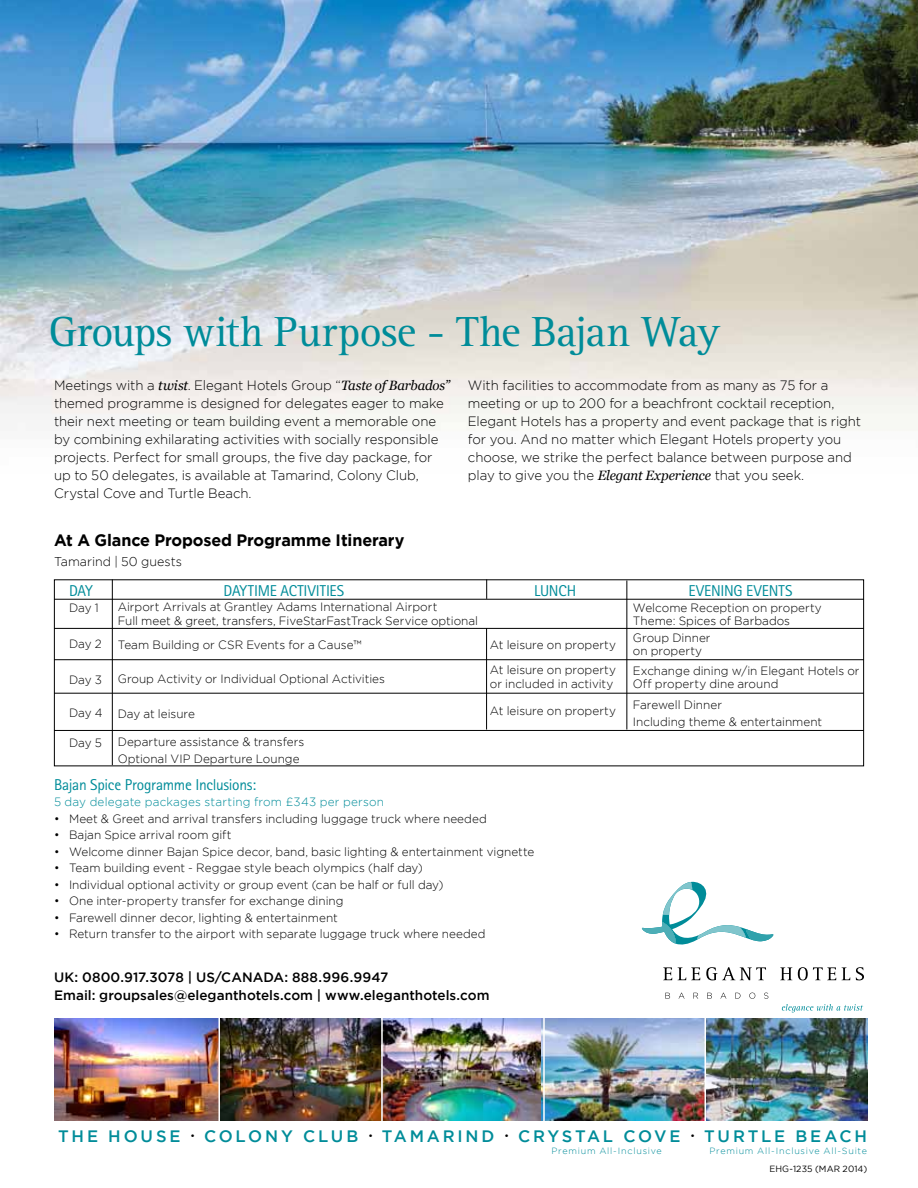
<style>
.page{position:relative;width:918px;height:1188px;background:#fff}
.page>*{position:absolute;margin:0;border:0;box-sizing:border-box;transform-origin:0 0}
.t1{font:43.5px "Rotis Serif Std";letter-spacing:-.025em;color:#008c99}
.t2{font:500 16.5px "Gotham";letter-spacing:.17em;color:#008c99}
.t3{font:700 16.5px "Gotham";letter-spacing:-.01em;color:#000}
.t4{font:15.75px "Rotis Sans Serif Std";letter-spacing:-.015em;color:#008c99}
.t5{font:300 13.5px/18px "Gotham";letter-spacing:-.005em;color:#000}
.t6{font:500 13.5px/18px "Gotham";letter-spacing:.005em;color:#000}
.t7{font:300 12.75px "Gotham";color:#000}
.t8{font:300 12px/13.5px "Gotham";color:#000}
.t9{font:300 12px "Gotham";letter-spacing:.015em;color:#008c99}
.t10{font:300 9px "Gotham";letter-spacing:.085em;color:#008c99}
.t11{font:9px "Gotham";letter-spacing:.015em;color:#000}
.s1{font-family:"Georgia";font-weight:400;font-style:italic}
</style>
<div class="page">
<img style="left:0;top:0;width:918px;height:431px">
<img style="left:54px;top:1019px;width:813px;height:102px">
<hr style="left:218px;top:1014px;width:2px;height:111px;background:#fff">
<hr style="left:381px;top:1014px;width:2px;height:111px;background:#fff">
<hr style="left:543px;top:1014px;width:2px;height:111px;background:#fff">
<hr style="left:704px;top:1014px;width:2px;height:111px;background:#fff">
<svg style="left:663px;top:967px;width:9px;height:13px"></svg>
<svg style="left:678px;top:967px;width:22px;height:13px"></svg>
<svg style="left:706px;top:967px;width:60px;height:13px"></svg>
<svg style="left:780px;top:967px;width:12px;height:13px"></svg>
<svg style="left:798px;top:967px;width:38px;height:13px"></svg>
<svg style="left:842px;top:967px;width:8px;height:13px"></svg>
<svg style="left:856px;top:967px;width:8px;height:13px"></svg>
<svg style="left:642px;top:882px;width:132px;height:63px"></svg>
<svg style="left:665px;top:993px;width:5px;height:6px"></svg>
<svg style="left:679px;top:993px;width:6px;height:6px"></svg>
<svg style="left:693px;top:993px;width:5px;height:6px"></svg>
<svg style="left:707px;top:993px;width:5px;height:6px"></svg>
<svg style="left:720px;top:993px;width:6px;height:6px"></svg>
<svg style="left:735px;top:993px;width:5px;height:6px"></svg>
<svg style="left:749px;top:993px;width:6px;height:6px"></svg>
<svg style="left:764px;top:993px;width:4px;height:6px"></svg>
<svg style="left:782px;top:1004px;width:81px;height:8px"></svg>
<hr style="left:54px;top:659px;width:810px;height:1px;background:#000">
<hr style="left:54px;top:628px;width:810px;height:1px;background:#000">
<hr style="left:54px;top:693px;width:810px;height:1px;background:#000">
<hr style="left:54px;top:730px;width:810px;height:1px;background:#000">
<hr style="left:112px;top:579px;width:1px;height:186px;background:#000">
<hr style="left:486px;top:628px;width:1px;height:102px;background:#000">
<hr style="left:626px;top:580px;width:1px;height:150px;background:#000">
<hr style="left:54px;top:599px;width:810px;height:1px;background:#000">
<svg style="left:486px;top:579px;width:1px;height:20px"></svg>
<h1 class="t1" style="left:49px;top:307px;width:673px">Groups with Purpose - The Bajan Way</h1>
<p class="t5" style="left:54px;top:376px;width:397px">Meetings with a <span class="s1">twist</span>. Elegant Hotels Group “<span class="s1">Taste of Barbados” </span>themed programme is designed for delegates eager to make their next meeting or team building event a memorable one by combining exhilarating activities with socially responsible projects. Perfect for small groups, the five day package, for up to 50 delegates, is available at Tamarind, Colony Club, Crystal Cove and Turtle Beach.</p>
<p class="t5" style="left:468px;top:376px;width:395px">With facilities to accommodate from as many as 75 for a meeting or up to 200 for a beachfront cocktail reception, Elegant Hotels has a property and event package that is right for you. And no matter which Elegant Hotels property you choose, we strike the perfect balance between purpose and play to give you the <span class="s1">Elegant Experience</span> that you seek.</p>
<h2 class="t3" style="left:54px;top:531px;width:352px">At A Glance Proposed Programme Itinerary</h2>
<p class="t7" style="left:54px;top:554px;width:130px">Tamarind | 50 guests</p>
<h3 class="t4" style="left:69px;top:581px;width:25px">DAY</h3>
<h3 class="t4" style="left:224px;top:581px;width:122px">DAYTIME ACTIVITIES</h3>
<h3 class="t4" style="left:534px;top:581px;width:44px">LUNCH</h3>
<h3 class="t4" style="left:689px;top:581px;width:105px">EVENING EVENTS</h3>
<p class="t8" style="left:69px;top:601px;width:31px">Day 1</p>
<p class="t8" style="left:69px;top:637px;width:34px">Day 2</p>
<p class="t8" style="left:69px;top:673px;width:34px">Day 3</p>
<p class="t8" style="left:69px;top:706px;width:35px">Day 4</p>
<p class="t8" style="left:69px;top:736px;width:34px">Day 5</p>
<p class="t8" style="left:118px;top:600px;width:362px">Airport Arrivals at Grantley Adams International Airport<br>Full meet &amp; greet, transfers, FiveStarFastTrack Service optional</p>
<p class="t8" style="left:118px;top:638px;width:245px">Team Building or CSR Events for a Cause™</p>
<p class="t8" style="left:118px;top:672px;width:269px">Group Activity or Individual Optional Activities</p>
<p class="t8" style="left:118px;top:707px;width:79px">Day at leisure</p>
<p class="t8" style="left:118px;top:734px;width:188px;line-height:16.5px">Departure assistance &amp; transfers<br>Optional VIP Departure Lounge</p>
<p class="t8" style="left:633px;top:601px;width:191px">Welcome Reception on property<br>Theme: Spices of Barbados</p>
<p class="t8" style="left:633px;top:631px;width:79px">Group Dinner on property</p>
<p class="t8" style="left:633px;top:664px;width:228px">Exchange dining w/in Elegant Hotels or<br>Off property dine around</p>
<p class="t8" style="left:633px;top:697px;width:191px;line-height:16.5px">Farewell Dinner<br>Including theme &amp; entertainment</p>
<p class="t8" style="left:490px;top:632px;width:128px;line-height:25.5px">At leisure on property<br>At leisure on property</p>
<p class="t8" style="left:490px;top:677px;width:125px">or included in activity</p>
<p class="t8" style="left:490px;top:704px;width:128px">At leisure on property</p>
<h3 class="t4" style="left:54px;top:775px;width:204px">Bajan Spice Programme Inclusions:</h3>
<p class="t9" style="left:54px;top:795px;width:332px">5 day delegate packages starting from £343 per person</p>
<p class="t8" style="left:54px;top:811px;width:434px">• Meet &amp; Greet and arrival transfers including luggage truck where needed</p>
<p class="t8" style="left:54px;top:828px;width:179px">• Bajan Spice arrival room gift</p>
<p class="t8" style="left:54px;top:844px;width:482px">• Welcome dinner Bajan Spice decor, band, basic lighting &amp; entertainment vignette</p>
<p class="t8" style="left:54px;top:861px;width:370px">• Team building event - Reggae style beach olympics (half day)</p>
<p class="t8" style="left:54px;top:877px;width:391px">• Individual optional activity or group event (can be half or full day)</p>
<p class="t8" style="left:54px;top:894px;width:291px">• One inter-property transfer for exchange dining</p>
<p class="t8" style="left:54px;top:910px;width:285px">• Farewell dinner decor, lighting &amp; entertainment</p>
<p class="t8" style="left:54px;top:927px;width:433px">• Return transfer to the airport with separate luggage truck where needed</p>
<p class="t6" style="left:54px;top:968px;width:437px">UK: 0800.917.3078 | US/CANADA: 888.996.9947<br>Email: groupsales@eleganthotels.com | www.eleganthotels.com</p>
<h2 class="t2" style="left:58px;top:1126px;width:811px">THE HOUSE <sup>•</sup> COLONY CLUB <sup>•</sup> TAMARIND <sup>•</sup> CRYSTAL COVE <sup>•</sup> TURTLE BEACH</h2>
<p class="t10" style="left:551px;top:1146px;width:112px">Premium All-Inclusive</p>
<p class="t10" style="left:709px;top:1146px;width:159px">Premium All-Inclusive All-Suite</p>
<p class="t11" style="left:769px;top:1164px;width:99px">EHG-1235 (MAR 2014)</p>
</div>
